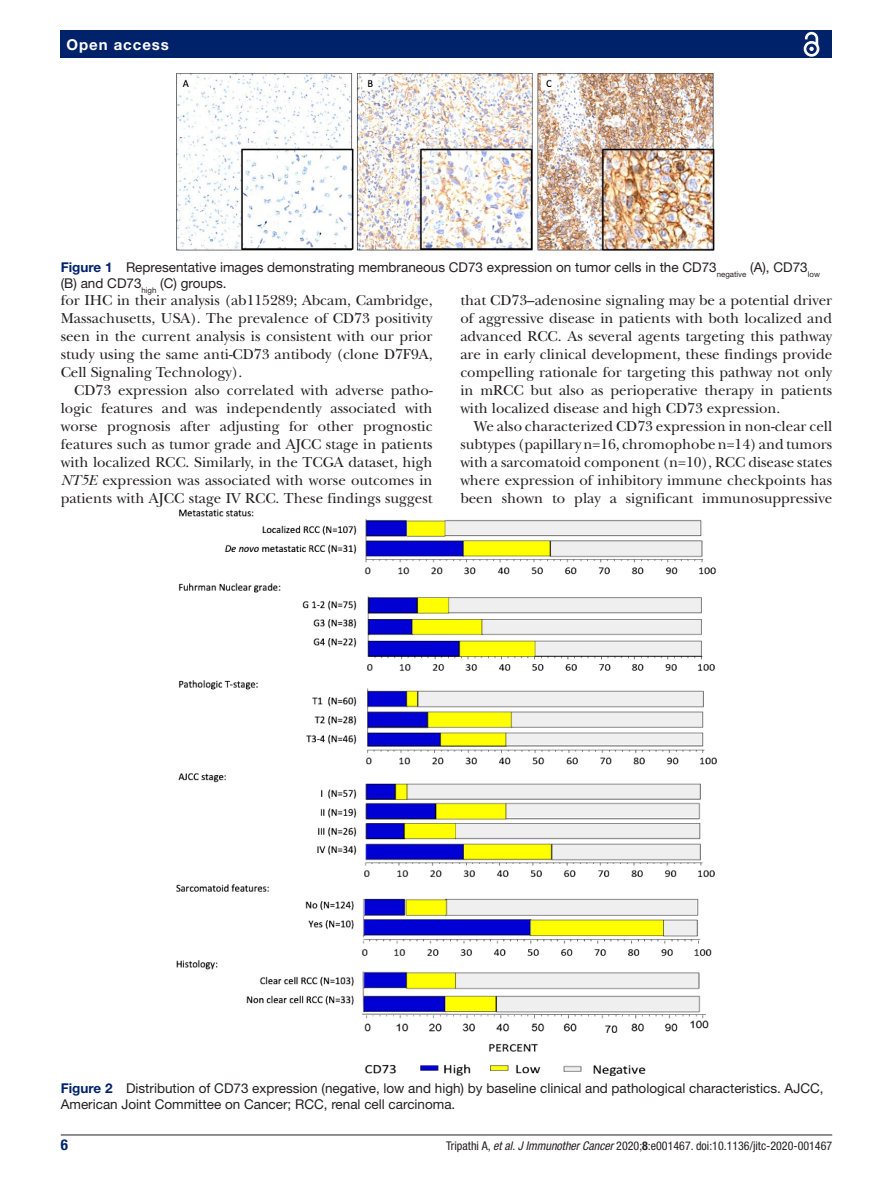
<style>
.page{position:relative;width:893px;height:1191px;background:#fff}
.page>*{position:absolute;margin:0;border:0;box-sizing:border-box;transform-origin:0 0}
.t1{font:15px/18px "New Baskerville";color:#231f20;text-align:justify}
.t2{font:700 15px "Helvetica Neue LT Std";letter-spacing:.065em;color:#fff}
.t3{font:700 condensed 15px "Helvetica Neue LT Std";color:#00226b}
.t4{font:13.5px/16.2px "Helvetica Neue LT Std";color:#231f20}
.t5{font:condensed 12px "Helvetica Neue LT Std";color:#231f20}
.s1{font-weight:700;color:#00226b}
.s2{font-style:italic}
.s3{font-weight:700}
</style>
<div class="page">
<hr style="left:61px;top:1134px;width:771px;height:1px;background:#231f20">
<div style="left:61px;top:31px;width:771px;height:27px;background:#00226b"></div>
<svg style="left:803px;top:31px;width:17px;height:26px"></svg>
<img style="left:176px;top:73px;width:539px;height:178px">
<img style="left:176px;top:509px;width:540px;height:566px">
<p class="t2" style="left:66px;top:35px;width:104px">Open access</p>
<p class="t4" style="left:61px;top:259px;width:761px"><span class="s1">Figure 1</span> Representative images demonstrating membraneous CD73 expression on tumor cells in the CD73<sub>negative</sub> (A), CD73<sub>low </sub>(B) and CD73<sub>high</sub> (C) groups.</p>
<p class="t1" style="left:460px;top:291px;width:373px">that CD73–adenosine signaling may be a potential driver of aggressive disease in patients with both localized and advanced RCC. As several agents targeting this pathway are in early clinical development, these findings provide compelling rationale for targeting this pathway not only in mRCC but also as perioperative therapy in patients with localized disease and high CD73 expression.</p>
<p class="t1" style="left:460px;top:417px;width:373px;text-indent:13px">We also characterized CD73 expression in non-clear cell subtypes (papillary n=16, chromophobe n=14) and tumors with a sarcomatoid component (n=10), RCC disease states where expression of inhibitory immune checkpoints has been shown to play a significant immunosuppressive</p>
<p class="t1" style="left:61px;top:291px;width:373px">for IHC in their analysis (ab115289; Abcam, Cambridge, Massachusetts, USA). The prevalence of CD73 positivity seen in the current analysis is consistent with our prior study using the same anti-CD73 antibody (clone D7F9A, Cell Signaling Technology).</p>
<p class="t1" style="left:61px;top:381px;width:373px;text-indent:14px">CD73 expression also correlated with adverse patho&shy;logic features and was independently associated with worse prognosis after adjusting for other prognostic features such as tumor grade and AJCC stage in patients with localized RCC. Similarly, in the TCGA dataset, high <span class="s2">NT5E</span> expression was associated with worse outcomes in patients with AJCC stage IV RCC. These findings suggest</p>
<p class="t4" style="left:61px;top:1080px;width:764px"><span class="s1">Figure 2</span> Distribution of CD73 expression (negative, low and high) by baseline clinical and pathological characteristics. AJCC,<br>American Joint Committee on Cancer; RCC, renal cell carcinoma.</p>
<p class="t3" style="left:61px;top:1135px;width:9px">6</p>
<p class="t5" style="left:446px;top:1138px;width:387px">Tripathi A, <span class="s2">et al</span>. <span class="s2">J Immunother Cancer</span> 2020;<span class="s3">8</span>:e001467. doi:10.1136/jitc-2020-001467</p>
</div>
